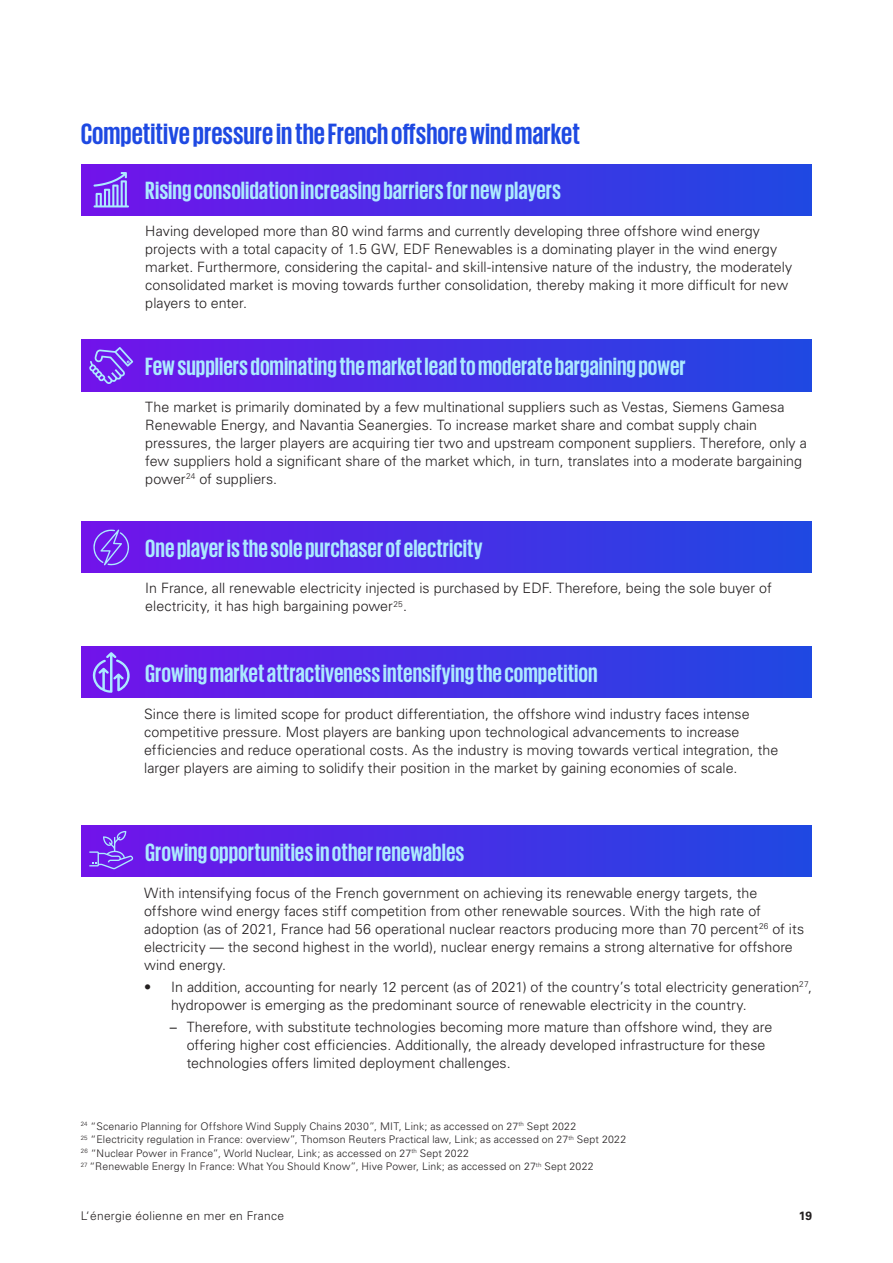
<style>
.page{position:relative;width:893px;height:1263px;background:#fff}
.page>*{position:absolute;margin:0;border:0;box-sizing:border-box;transform-origin:0 0}
.Copytext_Subhead_bla{font:700 30px "KPMG";color:#1e49e2}
.Copytext_Subhead_bla-2{font:700 25.5px "KPMG";color:#aceaff}
.Copytext_schwarz___U{font:300 14.25px/18px "Univers LT Std";color:#231f20}
.t1{font:300 12px "Univers LT Std";letter-spacing:.025em;color:#231f20}
.t2{font:700 12px "Univers LT Std";color:#231f20}
.t3{font:300 10.5px "Univers LT Std";letter-spacing:.015em;color:#231f20}
.s1{font-weight:400}
</style>
<div class="page">
<div style="left:82px;top:164px;width:729px;height:51px;background:linear-gradient(to right,#7213ea,#1f49e2)"></div>
<div style="left:82px;top:340px;width:729px;height:51px;background:linear-gradient(to right,#7213ea,#1f49e2)"></div>
<div style="left:82px;top:522px;width:729px;height:51px;background:linear-gradient(to right,#7213ea,#1f49e2)"></div>
<div style="left:82px;top:647px;width:729px;height:51px;background:linear-gradient(to right,#7213ea,#1f49e2)"></div>
<div style="left:82px;top:825px;width:729px;height:51px;background:linear-gradient(to right,#7213ea,#1f49e2)"></div>
<svg style="left:93px;top:172px;width:36px;height:35px"></svg>
<svg style="left:89px;top:347px;width:44px;height:38px;background:#7c45ee"></svg>
<svg style="left:93px;top:529px;width:36px;height:36px"></svg>
<svg style="left:91px;top:652px;width:40px;height:41px;background:#7f50ef"></svg>
<svg style="left:89px;top:831px;width:44px;height:38px;background:#793aed"></svg>
<p class="Copytext_Subhead_bla" style="left:81px;top:119px;width:501px">Competitive pressure in the French offshore wind market</p>
<p class="Copytext_Subhead_bla-2" style="left:145px;top:178px;width:417px">Rising consolidation increasing barriers for new players</p>
<p class="Copytext_schwarz___U" style="left:145px;top:222px;width:648px">Having developed more than 80 wind farms and currently developing three offshore wind energy projects with a total capacity of 1.5 GW, EDF Renewables is a dominating player in the wind energy market. Furthermore, considering the capital- and skill-intensive nature of the industry, the moderately consolidated market is moving towards further consolidation, thereby making it more difficult for new players to enter.</p>
<p class="Copytext_Subhead_bla-2" style="left:145px;top:353px;width:542px">Few suppliers dominating the market lead to moderate bargaining power</p>
<p class="Copytext_schwarz___U" style="left:145px;top:398px;width:663px">The market is primarily dominated by a few multinational suppliers such as Vestas, Siemens Gamesa Renewable Energy, and Navantia Seanergies. To increase market share and combat supply chain pressures, the larger players are acquiring tier two and upstream component suppliers. Therefore, only a few suppliers hold a significant share of the market which, in turn, translates into a moderate bargaining power<sup>24</sup> of suppliers.</p>
<p class="Copytext_Subhead_bla-2" style="left:145px;top:535px;width:339px">One player is the sole purchaser of electricity</p>
<p class="Copytext_schwarz___U" style="left:145px;top:579px;width:628px">In France, all renewable electricity injected is purchased by EDF. Therefore, being the sole buyer of electricity, it has high bargaining power<sup>25</sup>.</p>
<p class="Copytext_Subhead_bla-2" style="left:145px;top:660px;width:454px">Growing market attractiveness intensifying the competition</p>
<p class="Copytext_schwarz___U" style="left:144px;top:705px;width:636px">Since there is limited scope for product differentiation, the offshore wind industry faces intense competitive pressure. Most players are banking upon technological advancements to increase efficiencies and reduce operational costs. As the industry is moving towards vertical integration, the larger players are aiming to solidify their position in the market by gaining economies of scale.</p>
<p class="Copytext_Subhead_bla-2" style="left:145px;top:839px;width:321px">Growing opportunities in other renewables</p>
<p class="Copytext_schwarz___U" style="left:144px;top:883px;width:661px">With intensifying focus of the French government on achieving its renewable energy targets, the offshore wind energy faces stiff competition from other renewable sources. With the high rate of adoption (as of 2021, France had 56 operational nuclear reactors producing more than 70 percent<sup>26</sup> of its electricity — the second highest in the world), nuclear energy remains a strong alternative for offshore wind energy.</p>
<p class="Copytext_schwarz___U" style="left:171px;top:978px;width:642px;text-indent:-27px">• In addition, accounting for nearly 12 percent (as of 2021) of the country’s total electricity generation<sup>27</sup>, hydropower is emerging as the predominant source of renewable electricity in the country.</p>
<p class="Copytext_schwarz___U" style="left:187px;top:1018px;width:587px;text-indent:-17px"><span class="s1">–</span> Therefore, with substitute technologies becoming more mature than offshore wind, they are offering higher cost efficiencies. Additionally, the already developed infrastructure for these technologies offers limited deployment challenges.</p>
<p class="t3" style="left:81px;top:1120px;width:497px"><sup>24</sup> “Scenario Planning for Offshore Wind Supply Chains 2030”, MIT, Link; as accessed on 27<sup>th</sup> Sept 2022</p>
<p class="t3" style="left:81px;top:1133px;width:547px"><sup>25</sup> “Electricity regulation in France: overview”, Thomson Reuters Practical law, Link; as accessed on 27<sup>th</sup> Sept 2022</p>
<p class="t3" style="left:81px;top:1147px;width:390px"><sup>26</sup> “Nuclear Power in France”, World Nuclear, Link; as accessed on 27<sup>th</sup> Sept 2022</p>
<p class="t3" style="left:81px;top:1160px;width:514px"><sup>27</sup> “Renewable Energy In France: What You Should Know”, Hive Power, Link; as accessed on 27<sup>th</sup> Sept 2022</p>
<p class="t1" style="left:81px;top:1208px;width:205px">L‘énergie éolienne en mer en France</p>
<p class="t2" style="left:799px;top:1208px;width:15px">19</p>
</div>
